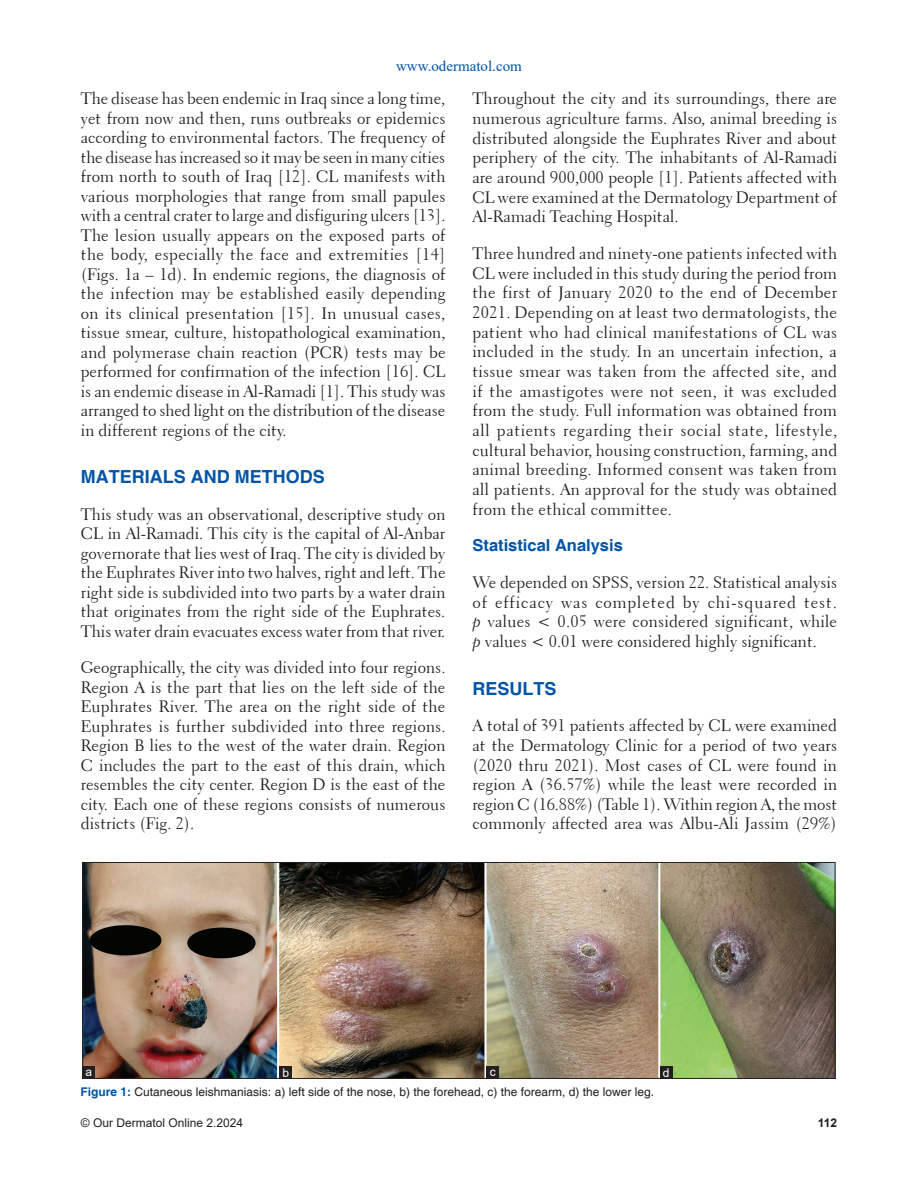
<style>
.page{position:relative;width:918px;height:1188px;background:#fff}
.page>*{position:absolute;margin:0;border:0;box-sizing:border-box;transform-origin:0 0}
.t1{font:700 18px "Helvetica";color:#0154a6}
.TX{font:16.5px/19.5px "Transitional 521 BT Roman A";color:#231f20;text-align:justify}
.t2{font:700 16.5px "Helvetica";color:#0154a6}
.t3{font:15px "Times New Roman";color:#0154a6}
.FGC{font:12px "Helvetica";color:#231f20}
.t4{font:12px "Arial";color:#231f20}
.LABEL{font:12px "Arial";color:#fff}
.t5{font:700 12px "Arial";color:#231f20}
.s1{font-family:"Transitional 521 BT Cursive A"}
.s2{font-weight:700;color:#0154a6}
</style>
<div class="page">
<img style="left:85px;top:864px;width:748px;height:213px">
<div style="left:83px;top:862px;width:752px;height:217px;border:1px solid #231f20"></div>
<div style="left:660px;top:1066px;width:13px;height:13px;background:#231f20"></div>
<div style="left:486px;top:1066px;width:13px;height:13px;background:#231f20"></div>
<div style="left:279px;top:1066px;width:13px;height:13px;background:#231f20"></div>
<div style="left:83px;top:1066px;width:12px;height:13px;background:#231f20"></div>
<p class="t3" style="left:396px;top:55px;width:127px">www.odermatol.com</p>
<p class="TX" style="left:81px;top:89px;width:366px">The disease has been endemic in Iraq since a long time, yet from now and then, runs outbreaks or epidemics according to environmental factors. The frequency of the disease has increased so it may be seen in many cities from north to south of Iraq [12]. CL manifests with various morphologies that range from small papules with a central crater to large and disfiguring ulcers [13].<br>The lesion usually appears on the exposed parts of the body, especially the face and extremities [14] (Figs. 1a – 1d). In endemic regions, the diagnosis of the infection may be established easily depending on its clinical presentation [15]. In unusual cases, tissue smear, culture, histopathological examination, and polymerase chain reaction (PCR) tests may be performed for confirmation of the infection [16]. CL is an endemic disease in Al-Ramadi [1]. This study was arranged to shed light on the distribution of the disease in different regions of the city.</p>
<h1 class="t1" style="left:81px;top:466px;width:245px">MATERIALS AND METHODS</h1>
<p class="TX" style="left:81px;top:504px;width:366px">This study was an observational, descriptive study on CL in Al-Ramadi. This city is the capital of Al-Anbar governorate that lies west of Iraq. The city is divided by the Euphrates River into two halves, right and left. The right side is subdivided into two parts by a water drain that originates from the right side of the Euphrates.<br>This water drain evacuates excess water from that river.</p>
<p class="TX" style="left:81px;top:658px;width:366px">Geographically, the city was divided into four regions.<br>Region A is the part that lies on the left side of the Euphrates River. The area on the right side of the Euphrates is further subdivided into three regions.<br>Region B lies to the west of the water drain. Region C includes the part to the east of this drain, which resembles the city center. Region D is the east of the city. Each one of these regions consists of numerous districts (Fig. 2).</p>
<p class="TX" style="left:472px;top:89px;width:366px">Throughout the city and its surroundings, there are numerous agriculture farms. Also, animal breeding is distributed alongside the Euphrates River and about periphery of the city. The inhabitants of Al-Ramadi are around 900,000 people [1]. Patients affected with CL were examined at the Dermatology Department of Al-Ramadi Teaching Hospital.</p>
<p class="TX" style="left:472px;top:244px;width:366px">Three hundred and ninety-one patients infected with CL were included in this study during the period from the first of January 2020 to the end of December 2021. Depending on at least two dermatologists, the patient who had clinical manifestations of CL was included in the study. In an uncertain infection, a tissue smear was taken from the affected site, and if the amastigotes were not seen, it was excluded from the study. Full information was obtained from all patients regarding their social state, lifestyle, cultural behavior, housing construction, farming, and animal breeding. Informed consent was taken from all patients. An approval for the study was obtained from the ethical committee.</p>
<h2 class="t2" style="left:472px;top:536px;width:152px">Statistical Analysis</h2>
<p class="TX" style="left:472px;top:573px;width:366px">We depended on SPSS, version 22. Statistical analysis of efficacy was completed by chi-squared test. <span class="s1">p</span> values &lt; 0.05 were considered significant, while <span class="s1">p</span> values &lt; 0.01 were considered highly significant.</p>
<h1 class="t1" style="left:472px;top:677px;width:86px">RESULTS</h1>
<p class="TX" style="left:472px;top:716px;width:366px">A total of 391 patients affected by CL were examined at the Dermatology Clinic for a period of two years (2020 thru 2021). Most cases of CL were found in region A (36.57%) while the least were recorded in region C (16.88%) (Table 1). Within region A, the most commonly affected area was Albu-Ali Jassim (29%)</p>
<p class="LABEL" style="left:86px;top:1063px;width:8px">a</p>
<p class="LABEL" style="left:282px;top:1064px;width:8px">b</p>
<p class="LABEL" style="left:490px;top:1063px;width:7px">c</p>
<p class="LABEL" style="left:663px;top:1064px;width:8px">d</p>
<p class="FGC" style="left:81px;top:1085px;width:575px"><span class="s2">Figure 1:</span> Cutaneous leishmaniasis: a) left side of the nose, b) the forehead, c) the forearm, d) the lower leg.</p>
<p class="t4" style="left:81px;top:1115px;width:164px">© Our Dermatol Online 2.2024</p>
<p class="t5" style="left:818px;top:1114px;width:21px">112</p>
</div>
